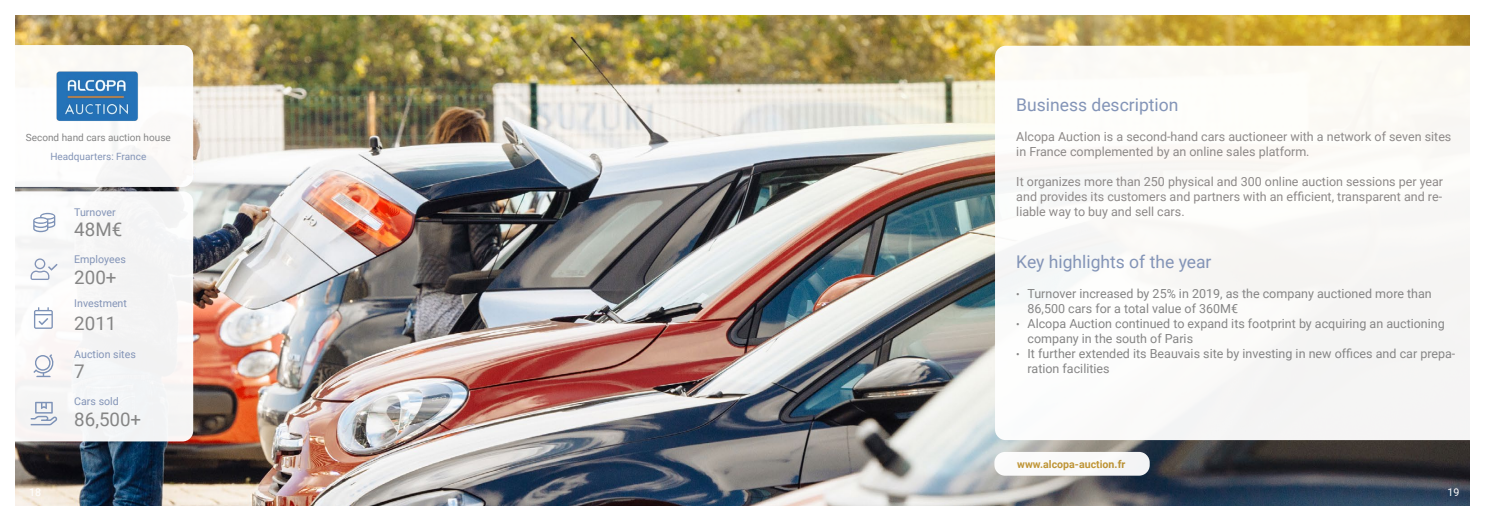
<style>
.page{position:relative;width:1489px;height:525px;background:#fff}
.page>*{position:absolute;margin:0;border:0;box-sizing:border-box;transform-origin:0 0}
.t1{font:18.75px "Roboto";color:#858585}
.t2{font:17.5px "Roboto";color:#8394b7}
.t3{font:12.5px/15px "Roboto";color:#8d8988}
.t4{font:12.5px/15px "Roboto";color:#858585}
.t5{font:10.62px "Roboto";color:#8394b7}
.t6{font:700 10.62px "Roboto";color:#c19532}
.t7{font:10.62px "Roboto";color:#fff}
.t8{font:10px "Roboto";color:#858585}
.t9{font:10px "Roboto";color:#8394b7}
.s1{font-size:10.62px}
</style>
<div class="page">
<img style="left:16px;top:16px;width:1453px;height:489px">
<div style="left:1px;top:45px;width:192px;height:142px;background:#fff;border-radius:11px"></div>
<div style="left:0;top:191px;width:193px;height:250px;background:#f6f5f6;border-radius:11px"></div>
<div style="left:994px;top:46px;width:476px;height:394px;background:#fbfaf6"></div>
<img style="left:56px;top:69px;width:86px;height:55px">
<div style="left:994px;top:451px;width:155px;height:24px;background:#fff;border-radius:11px"></div>
<svg style="left:33px;top:213px;width:22px;height:19px"></svg>
<svg style="left:34px;top:307px;width:19px;height:21px"></svg>
<svg style="left:33px;top:354px;width:21px;height:23px"></svg>
<svg style="left:31px;top:401px;width:26px;height:24px"></svg>
<svg style="left:31px;top:258px;width:27px;height:22px"></svg>
<p class="t8" style="left:26px;top:131px;width:146px">Second hand cars auction house</p>
<p class="t9" style="left:50px;top:149px;width:97px">Headquarters: France</p>
<p class="t5" style="left:74px;top:205px;width:43px">Turnover</p>
<h1 class="t1" style="left:74px;top:216px;width:49px">48M€</h1>
<p class="t5" style="left:74px;top:252px;width:53px">Employees</p>
<h1 class="t1" style="left:74px;top:263px;width:44px">200+</h1>
<p class="t5" style="left:74px;top:295px;width:54px">Investment</p>
<h1 class="t1" style="left:74px;top:310px;width:44px">2011</h1>
<p class="t5" style="left:74px;top:346px;width:63px">Auction sites</p>
<h1 class="t1" style="left:74px;top:358px;width:12px">7</h1>
<p class="t5" style="left:74px;top:394px;width:46px">Cars sold</p>
<h1 class="t1" style="left:74px;top:406px;width:68px">86,500+</h1>
<h2 class="t2" style="left:1016px;top:93px;width:164px">Business description</h2>
<p class="t3" style="left:1016px;top:129px;width:436px">Alcopa Auction is a second-hand cars auctioneer with a network of seven sites in France complemented by an online sales platform.</p>
<p class="t3" style="left:1016px;top:174px;width:428px;text-align:justify">It organizes more than 250 physical and 300 online auction sessions per year and provides its customers and partners with an efficient, transparent and re&shy;liable way to buy and sell cars.</p>
<h2 class="t2" style="left:1016px;top:249px;width:197px">Key highlights of the year</h2>
<p class="t4" style="left:1027px;top:285px;width:406px;text-indent:-11px"><span class="s1">•</span> Turnover increased by 25% in 2019, as the company auctioned more than<br>86,500 cars for a total value of 360M€</p>
<p class="t4" style="left:1027px;top:315px;width:419px;text-indent:-11px"><span class="s1">•</span> Alcopa Auction continued to expand its footprint by acquiring an auctioning company in the south of Paris</p>
<p class="t4" style="left:1027px;top:345px;width:429px;text-indent:-11px"><span class="s1">•</span> It further extended its Beauvais site by investing in new offices and car prepa&shy;ration facilities</p>
<p class="t6" style="left:1017px;top:456px;width:110px">www.alcopa-auction.fr</p>
<p class="t7" style="left:29px;top:484px;width:13px">18</p>
<p class="t7" style="left:1447px;top:484px;width:13px">19</p>
</div>
